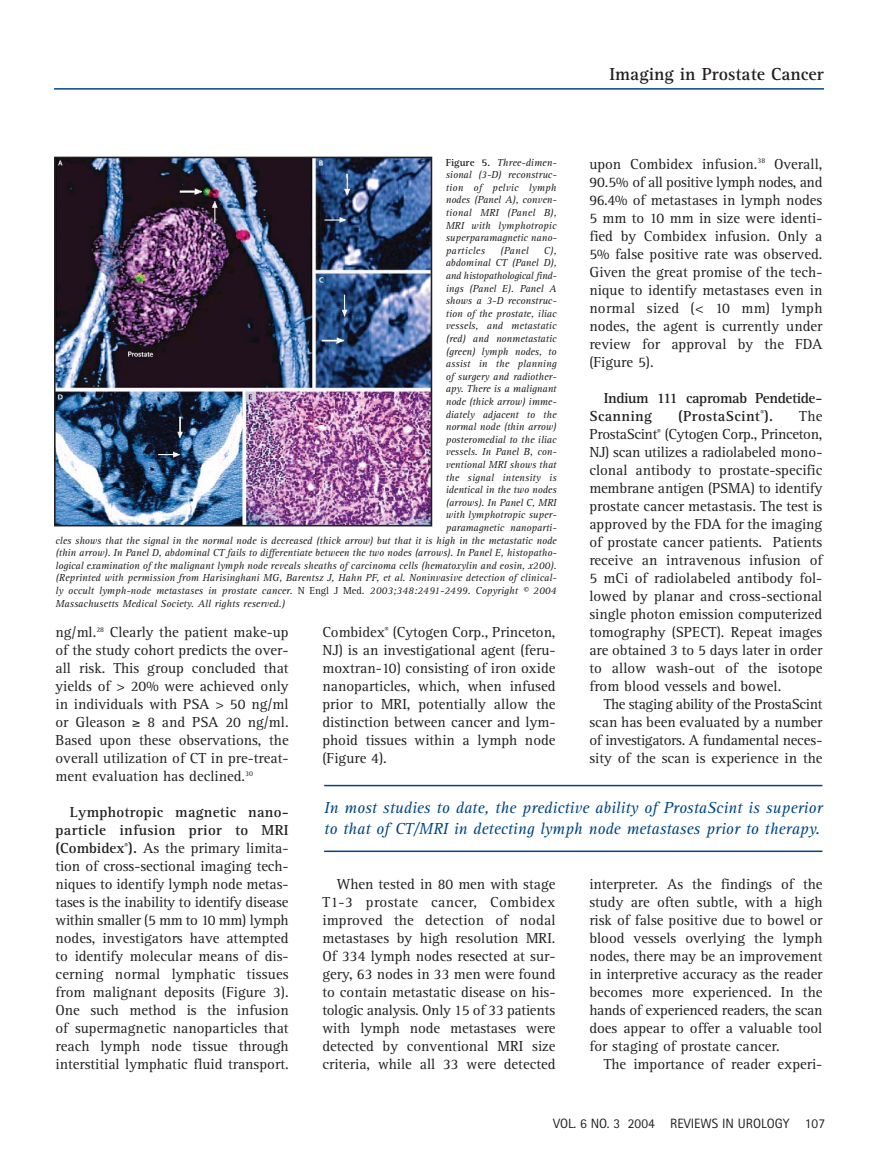
<style>
.page{position:relative;width:878px;height:1175px;background:#fff}
.page>*{position:absolute;margin:0;border:0;box-sizing:border-box;transform-origin:0 0}
.t1{font:700 18px "Rotis Serif";color:#231f20}
.t2{font:italic 16.5px/21px "Rotis Serif";color:#004685}
.t3{font:15px/18px "Rotis Serif";color:#231f20;text-align:justify}
.t4{font:700 15px/18px "Rotis Serif";letter-spacing:-.02em;color:#231f20}
.t5{font:700 15px "Rotis Serif";letter-spacing:.02em;color:#231f20}
.t6{font:13.5px "Rotis Sans Serif";color:#231f20}
.t7{font:italic 10.5px/12.6px "Rotis Serif";letter-spacing:-.005em;color:#231f20;text-align:justify}
.t8{font:italic 10.5px "Rotis Serif";letter-spacing:-.03em;color:#231f20}
.s1{font-weight:700;font-style:normal}
.s2{font-style:normal}
.s3{font-weight:700}
</style>
<div class="page">
<hr style="left:54px;top:88px;width:770px;height:2px;background:#004685">
<img style="left:57px;top:160px;width:372px;height:363px">
<div style="left:54px;top:157px;width:378px;height:369px;border:2px solid #231f20"></div>
<hr style="left:324px;top:784px;width:498px;height:2px;background:#004685">
<hr style="left:324px;top:850px;width:498px;height:2px;background:#004685">
<p class="t1" style="left:609px;top:68px;width:216px">Imaging in Prostate Cancer</p>
<p class="t3" style="left:589px;top:156px;width:235px">upon Combidex infusion.<sup>38</sup> Overall, 90.5% of all positive lymph nodes, and 96.4% of metastases in lymph nodes 5 mm to 10 mm in size were identi&shy;fied by Combidex infusion. Only a 5% false positive rate was observed.<br>Given the great promise of the tech&shy;nique to identify metastases even in normal sized (&lt; 10 mm) lymph nodes, the agent is currently under review for approval by the FDA (Figure 5).</p>
<p class="t4" style="left:589px;top:390px;width:235px;text-indent:14px">Indium 111 capromab Pendetide-<br>Scanning</p>
<p class="t7" style="left:446px;top:157px;width:112px"><span class="s1">Figure 5.</span> Three-dimen&shy;sional (3-D) reconstruc&shy;tion of pelvic lymph nodes (Panel A), conven&shy;tional MRI (Panel B), MRI with lymphotropic superparamagnetic nano&shy;particles</p>
<p class="t7" style="left:500px;top:245px;width:30px">(Panel</p>
<p class="t7" style="left:544px;top:245px;width:14px">C),</p>
<p class="t7" style="left:446px;top:257px;width:112px">abdominal CT (Panel D),</p>
<p class="t8" style="left:446px;top:272px;width:112px">and histopathological find-</p>
<p class="t7" style="left:446px;top:283px;width:112px">ings (Panel E). Panel A</p>
<p class="t7" style="left:446px;top:295px;width:112px">shows a 3-D reconstruc-</p>
<p class="t7" style="left:446px;top:308px;width:112px">tion of the prostate, iliac</p>
<p class="t7" style="left:446px;top:320px;width:112px">vessels, and metastatic</p>
<p class="t7" style="left:446px;top:333px;width:112px">(red) and nonmetastatic</p>
<p class="t7" style="left:446px;top:346px;width:112px">(green) lymph nodes, to</p>
<p class="t7" style="left:446px;top:358px;width:112px">assist in the planning</p>
<p class="t7" style="left:446px;top:371px;width:112px">of surgery and radiother-</p>
<p class="t7" style="left:446px;top:383px;width:112px">apy. There is a malignant</p>
<p class="t7" style="left:446px;top:396px;width:112px">node (thick arrow) imme-</p>
<p class="t7" style="left:446px;top:409px;width:112px">diately adjacent to the</p>
<p class="t7" style="left:446px;top:421px;width:112px">normal node (thin arrow)</p>
<p class="t7" style="left:446px;top:434px;width:112px">posteromedial to the iliac</p>
<p class="t7" style="left:446px;top:446px;width:112px">vessels. In Panel B, con-</p>
<p class="t7" style="left:446px;top:459px;width:112px">ventional MRI shows that</p>
<p class="t7" style="left:446px;top:472px;width:112px">the signal intensity is</p>
<p class="t7" style="left:446px;top:484px;width:112px">identical in the two nodes</p>
<p class="t7" style="left:446px;top:497px;width:112px">(arrows). In Panel C, MRI</p>
<p class="t7" style="left:446px;top:509px;width:112px">with lymphotropic super-</p>
<p class="t7" style="left:446px;top:522px;width:112px">paramagnetic nanoparti-</p>
<p class="t7" style="left:55px;top:535px;width:502px">cles shows that the signal in the normal node is decreased (thick arrow) but that it is high in the metastatic node</p>
<p class="t7" style="left:55px;top:547px;width:502px">(thin arrow). In Panel D, abdominal CT fails to differentiate between the two nodes (arrows). In Panel E, histopatho-</p>
<p class="t7" style="left:55px;top:560px;width:502px">logical examination of the malignant lymph node reveals sheaths of carcinoma cells (hematoxylin and eosin, x200).</p>
<p class="t7" style="left:55px;top:572px;width:502px">(Reprinted with permission from Harisinghani MG, Barentsz J, Hahn PF, et al. Noninvasive detection of clinical-</p>
<p class="t7" style="left:55px;top:585px;width:502px">ly occult lymph-node metastases in prostate cancer. <span class="s2">N Engl J Med</span>. 2003;348:2491-2499. Copyright © 2004</p>
<p class="t7" style="left:55px;top:598px;width:231px">Massachusetts Medical Society. All rights reserved.)</p>
<p class="t5" style="left:678px;top:410px;width:97px">(ProstaScint<sup>®</sup>).</p>
<p class="t3" style="left:589px;top:408px;width:235px;text-indent:210px">The ProstaScint<sup>®</sup> (Cytogen Corp., Princeton, NJ) scan utilizes a radiolabeled mono&shy;clonal antibody to prostate-specific membrane antigen (PSMA) to identify prostate cancer metastasis. The test is approved by the FDA for the imaging of prostate cancer patients. Patients receive an intravenous infusion of 5 mCi of radiolabeled antibody fol&shy;lowed by planar and cross-sectional single photon emission computerized tomography (SPECT). Repeat images are obtained 3 to 5 days later in order to allow wash-out of the isotope from blood vessels and bowel.</p>
<p class="t3" style="left:589px;top:696px;width:235px;text-indent:14px">The staging ability of the ProstaScint scan has been evaluated by a number of investigators. A fundamental neces&shy;sity of the scan is experience in the</p>
<p class="t3" style="left:56px;top:624px;width:235px">ng/ml.<sup>28</sup> Clearly the patient make-up of the study cohort predicts the over&shy;all risk. This group concluded that yields of &gt; 20% were achieved only in individuals with PSA &gt; 50 ng/ml or Gleason ≥ 8 and PSA 20 ng/ml.<br>Based upon these observations, the overall utilization of CT in pre-treat&shy;ment evaluation has declined.<sup>30</sup></p>
<p class="t3" style="left:55px;top:804px;width:235px;text-indent:14px"><span class="s3">Lymphotropic magnetic nano&shy;particle infusion prior to MRI (Combidex</span><sup>®</sup><span class="s3">).</span> As the primary limita&shy;tion of cross-sectional imaging tech&shy;niques to identify lymph node metas&shy;tases is the inability to identify disease within smaller (5 mm to 10 mm) lymph nodes, investigators have attempted to identify molecular means of dis&shy;cerning normal lymphatic tissues from malignant deposits (Figure 3).<br>One such method is the infusion of supermagnetic nanoparticles that reach lymph node tissue through interstitial lymphatic fluid transport.</p>
<p class="t3" style="left:322px;top:624px;width:235px">Combidex<sup>®</sup> (Cytogen Corp., Princeton, NJ) is an investigational agent (feru&shy;moxtran-10) consisting of iron oxide nanoparticles, which, when infused prior to MRI, potentially allow the distinction between cancer and lym&shy;phoid tissues within a lymph node (Figure 4).</p>
<p class="t2" style="left:324px;top:799px;width:499px">In most studies to date, the predictive ability of ProstaScint is superior to that of CT/MRI in detecting lymph node metastases prior to therapy.</p>
<p class="t3" style="left:589px;top:876px;width:235px">interpreter. As the findings of the study are often subtle, with a high risk of false positive due to bowel or blood vessels overlying the lymph nodes, there may be an improvement in interpretive accuracy as the reader becomes more experienced. In the hands of experienced readers, the scan does appear to offer a valuable tool for staging of prostate cancer.</p>
<p class="t3" style="left:603px;top:1056px;width:220px">The importance of reader experi-</p>
<p class="t3" style="left:322px;top:876px;width:235px;text-indent:14px">When tested in 80 men with stage T1-3 prostate cancer, Combidex improved the detection of nodal metastases by high resolution MRI.<br>Of 334 lymph nodes resected at sur&shy;gery, 63 nodes in 33 men were found to contain metastatic disease on his&shy;tologic analysis. Only 15 of 33 patients with lymph node metastases were detected by conventional MRI size criteria, while all 33 were detected</p>
<p class="t6" style="left:553px;top:1118px;width:273px">VOL. 6 NO. 3 2004 REVIEWS IN UROLOGY 107</p>
</div>
